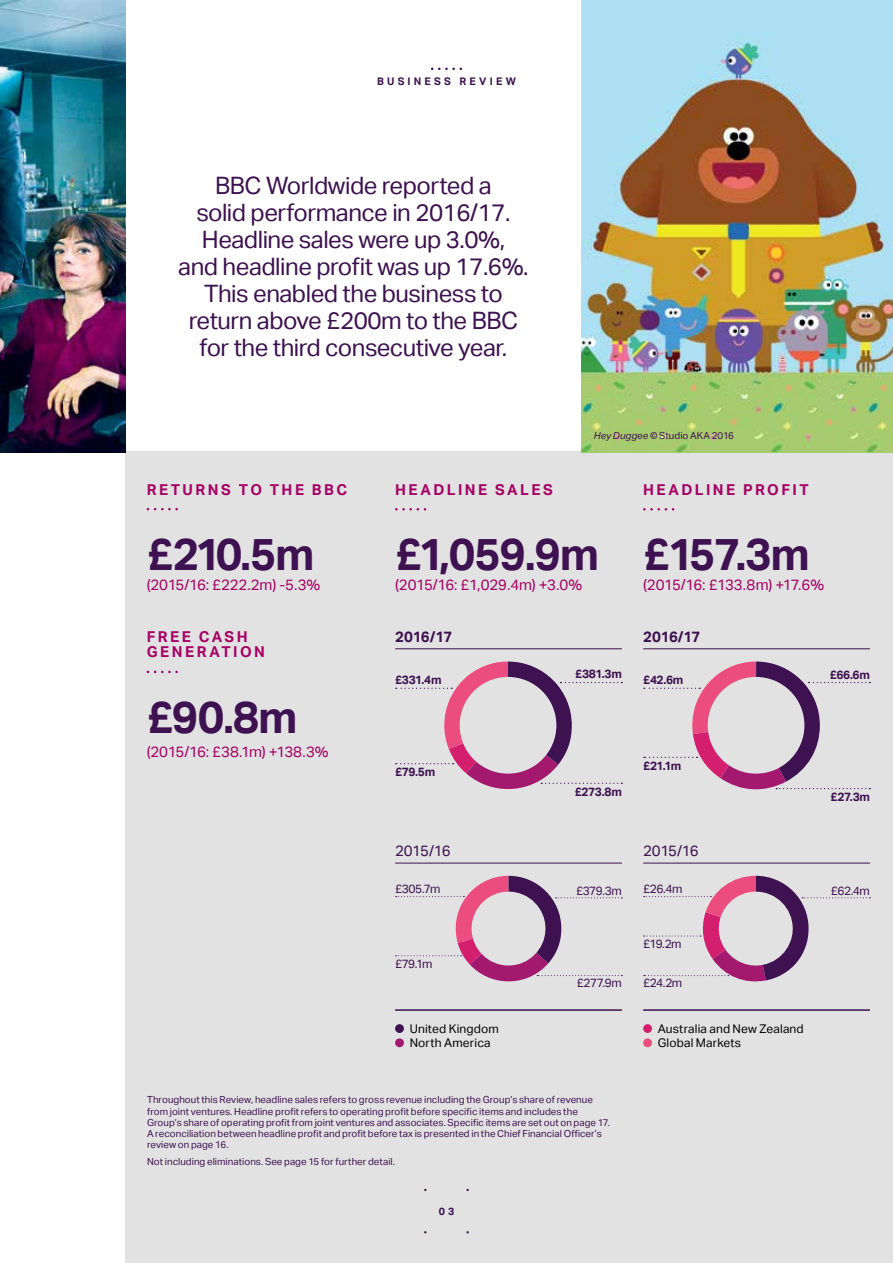
<style>
.page{position:relative;width:893px;height:1263px;background:#fff}
.page>*{position:absolute;margin:0;border:0;box-sizing:border-box;transform-origin:0 0}
.t1{font:700 45px "Aktiv Grotesk";letter-spacing:-.03em;color:#3e1151}
.t2{font:24px/27px "Aktiv Grotesk";letter-spacing:-.02em;color:#3e1151;text-align:center}
.t3{font:15px "Aktiv Grotesk";letter-spacing:-.03em;color:#a70064}
.t4{font:700 15px/15.8px "Aktiv Grotesk";letter-spacing:.165em;color:#a70064}
.t5{font:15px "Aktiv Grotesk";letter-spacing:-.01em;color:#a70064}
.t6{font:700 15px "Aktiv Grotesk";letter-spacing:-.03em;color:#3e1151}
.t7{font:15px "Aktiv Grotesk";letter-spacing:-.045em;color:#3e1151}
.t8{font:12px/14.2px "Aktiv Grotesk";letter-spacing:.015em;color:#000}
.t9{font:12px "Aktiv Grotesk";letter-spacing:-.045em;color:#3e1151}
.t10{font:700 12px "Aktiv Grotesk";letter-spacing:-.03em;color:#3e1151}
.t11{font:700 10.5px "Aktiv Grotesk";letter-spacing:.305em;color:#3e1151}
.t12{font:9.75px/11.2px "Aktiv Grotesk";letter-spacing:.005em;color:#3e1151}
.s1{font-style:italic}
</style>
<div class="page">
<div style="left:126px;top:452px;width:767px;height:811px;background:#e2e2e2"></div>
<img style="left:581px;top:0;width:312px;height:452px">
<img style="left:0;top:0;width:126px;height:452px">
<svg style="left:147px;top:508px;width:31px;height:2px"></svg>
<svg style="left:147px;top:671px;width:31px;height:2px"></svg>
<svg style="left:395px;top:508px;width:31px;height:2px"></svg>
<svg style="left:643px;top:508px;width:31px;height:2px"></svg>
<div style="left:395px;top:1024px;width:9px;height:9px;background:#3e1151;border-radius:50%"></div>
<div style="left:395px;top:1038px;width:9px;height:9px;background:#a2196e;border-radius:50%"></div>
<div style="left:643px;top:1024px;width:9px;height:9px;background:#d41f6f;border-radius:50%"></div>
<div style="left:643px;top:1038px;width:9px;height:9px;background:#ec4d81;border-radius:50%"></div>
<svg style="left:644px;top:876px;width:226px;height:105px"></svg>
<svg style="left:396px;top:876px;width:226px;height:105px"></svg>
<svg style="left:644px;top:661px;width:226px;height:128px"></svg>
<svg style="left:396px;top:661px;width:226px;height:128px"></svg>
<hr style="left:643px;top:648px;width:227px;height:1px;background:#3e1151">
<hr style="left:395px;top:648px;width:227px;height:1px;background:#3e1151">
<hr style="left:643px;top:863px;width:227px;height:1px;background:#3e1151">
<hr style="left:395px;top:863px;width:227px;height:1px;background:#3e1151">
<hr style="left:643px;top:1009px;width:227px;height:2px;background:#3e1151">
<hr style="left:395px;top:1009px;width:227px;height:2px;background:#3e1151">
<svg style="left:431px;top:68px;width:31px;height:2px"></svg>
<p class="t11" style="left:377px;top:75px;width:140px">BUSINESS REVIEW</p>
<h2 class="t2" style="left:178px;top:172px;width:352px">BBC Worldwide reported a<br>solid performance in 2016/17.<br>Headline sales were up 3.0%,<br>and headline profit was up 17.6%.<br>This enabled the business to return above £200m to the BBC for the third consecutive year.</h2>
<h3 class="t4" style="left:147px;top:482px;width:202px">RETURNS TO THE BBC</h3>
<h3 class="t4" style="left:395px;top:482px;width:159px">HEADLINE SALES</h3>
<p class="t12" style="left:594px;top:430px;width:142px"><span class="s1">Hey Duggee</span> © Studio AKA 2016</p>
<h3 class="t4" style="left:643px;top:482px;width:167px">HEADLINE PROFIT</h3>
<h1 class="t1" style="left:147px;top:528px;width:169px">£210.5m</h1>
<h3 class="t3" style="left:147px;top:576px;width:175px">(2015/16: £222.2m) -5.3%</h3>
<h3 class="t4" style="left:147px;top:629px;width:120px">FREE CASH<br>GENERATION</h3>
<h1 class="t1" style="left:147px;top:691px;width:152px">£90.8m</h1>
<h3 class="t3" style="left:147px;top:743px;width:183px">(2015/16: £38.1m) +138.3%</h3>
<h1 class="t1" style="left:395px;top:528px;width:206px">£1,059.9m</h1>
<h3 class="t5" style="left:395px;top:576px;width:189px">(2015/16: £1,029.4m) +3.0%</h3>
<h1 class="t1" style="left:643px;top:528px;width:168px">£157.3m</h1>
<h3 class="t3" style="left:643px;top:576px;width:183px">(2015/16: £133.8m) +17.6%</h3>
<h3 class="t6" style="left:395px;top:628px;width:59px">2016/17</h3>
<h3 class="t6" style="left:643px;top:628px;width:59px">2016/17</h3>
<p class="t10" style="left:575px;top:667px;width:48px">£381.3m</p>
<p class="t10" style="left:395px;top:673px;width:48px">£331.4m</p>
<p class="t10" style="left:643px;top:673px;width:42px">£42.6m</p>
<p class="t10" style="left:395px;top:765px;width:42px">£79.5m</p>
<p class="t10" style="left:575px;top:785px;width:49px">£273.8m</p>
<p class="t10" style="left:643px;top:759px;width:40px">£21.1m</p>
<h3 class="t7" style="left:395px;top:842px;width:57px">2015/16</h3>
<h3 class="t7" style="left:643px;top:842px;width:57px">2015/16</h3>
<p class="t10" style="left:830px;top:667px;width:42px">£66.6m</p>
<p class="t10" style="left:831px;top:790px;width:41px">£27.3m</p>
<p class="t9" style="left:395px;top:882px;width:47px">£305.7m</p>
<p class="t9" style="left:576px;top:883px;width:47px">£379.3m</p>
<p class="t9" style="left:643px;top:882px;width:41px">£26.4m</p>
<p class="t9" style="left:831px;top:883px;width:41px">£62.4m</p>
<p class="t9" style="left:395px;top:956px;width:39px">£79.1m</p>
<p class="t9" style="left:643px;top:937px;width:40px">£19.2m</p>
<p class="t9" style="left:577px;top:976px;width:47px">£277.9m</p>
<p class="t9" style="left:643px;top:976px;width:41px">£24.2m</p>
<p class="t8" style="left:410px;top:1022px;width:91px">United Kingdom<br>North America</p>
<p class="t8" style="left:658px;top:1022px;width:148px">Australia and New Zealand<br>Global Markets</p>
<p class="t12" style="left:147px;top:1094px;width:465px">Throughout this Review, headline sales refers to gross revenue including the Group’s share of revenue from joint ventures. Headline profit refers to operating profit before specific items and includes the Group’s share of operating profit from joint ventures and associates. Specific items are set out on page 17.<br>A reconciliation between headline profit and profit before tax is presented in the Chief Financial Officer’s review on page 16.</p>
<p class="t12" style="left:147px;top:1156px;width:250px">Not including eliminations. See page 15 for further detail.</p>
<p class="t11" style="left:439px;top:1205px;width:17px">0 3</p>
</div>
